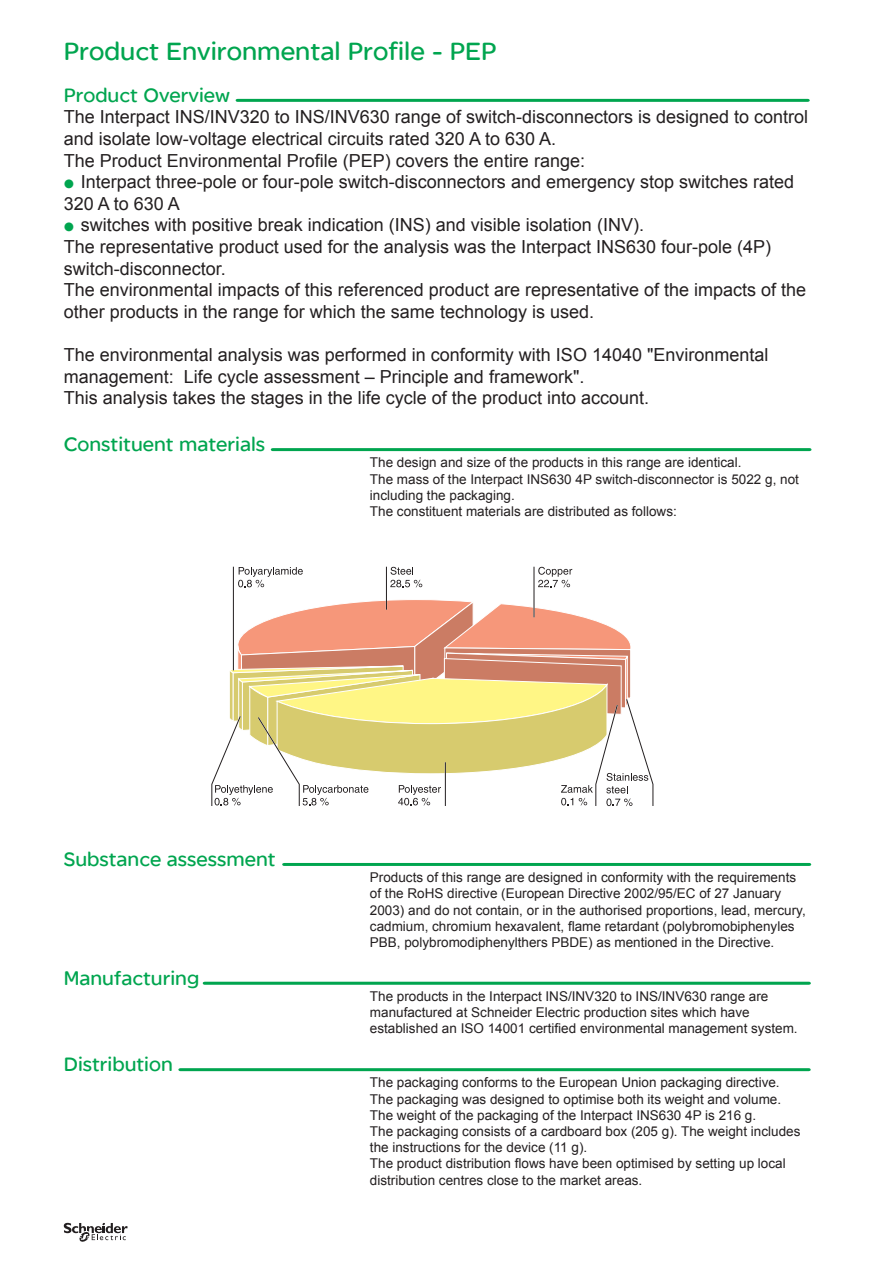
<style>
.page{position:relative;width:893px;height:1263px;background:#fff}
.page>*{position:absolute;margin:0;border:0;box-sizing:border-box;transform-origin:0 0}
.t1{font:27px "SE Optimist Semi";color:#00a54f}
.t2{font:21px "SE Optimist Semi";color:#00a54f}
.t3{font:18px/21.6px "Arial";color:#231f20}
.t4{font:13.5px/16.2px "Arial";color:#231f20}
.s1{font-family:"Graph Schneider";color:#00a54f}
</style>
<div class="page">
<svg style="left:236px;top:99px;width:574px;height:3px;background:#0ca957"></svg>
<svg style="left:271px;top:448px;width:540px;height:3px;background:#0aa855"></svg>
<svg style="left:390px;top:567px;width:32px;height:20px"></svg>
<svg style="left:538px;top:567px;width:34px;height:20px"></svg>
<svg style="left:238px;top:567px;width:65px;height:20px"></svg>
<hr style="left:233px;top:567px;width:1px;height:103px;background:#231f20">
<hr style="left:534px;top:567px;width:1px;height:50px;background:#231f20">
<hr style="left:386px;top:567px;width:1px;height:43px;background:#231f20">
<svg style="left:211px;top:599px;width:443px;height:207px"></svg>
<svg style="left:282px;top:863px;width:529px;height:3px;background:#05a652"></svg>
<svg style="left:203px;top:982px;width:608px;height:3px;background:#14ac5d"></svg>
<svg style="left:178px;top:1068px;width:633px;height:3px;background:#10aa5a"></svg>
<svg style="left:64px;top:1223px;width:64px;height:19px"></svg>
<h1 class="t1" style="left:64px;top:36px;width:434px">Product Environmental Profile - PEP</h1>
<h2 class="t2" style="left:64px;top:83px;width:168px">Product Overview</h2>
<p class="t3" style="left:64px;top:107px;width:746px">The Interpact INS/INV320 to INS/INV630 range of switch-disconnectors is designed to control and isolate low-voltage electrical circuits rated 320 A to 630 A.<br>The Product Environmental Profile (PEP) covers the entire range:<br><span class="s1">p</span> Interpact three-pole or four-pole switch-disconnectors and emergency stop switches rated 320 A to 630 A<br><span class="s1">p</span> switches with positive break indication (INS) and visible isolation (INV).<br>The representative product used for the analysis was the Interpact INS630 four-pole (4P) switch-disconnector.<br>The environmental impacts of this referenced product are representative of the impacts of the other products in the range for which the same technology is used.</p>
<h3 class="t3" style="left:64px;top:344px;width:706px">The environmental analysis was performed in conformity with ISO 14040 "Environmental management: Life cycle assessment – Principle and framework".<br>This analysis takes the stages in the life cycle of the product into account.</h3>
<h2 class="t2" style="left:64px;top:432px;width:203px">Constituent materials</h2>
<p class="t4" style="left:370px;top:455px;width:430px">The design and size of the products in this range are identical.<br>The mass of the Interpact INS630 4P switch-disconnector is 5022 g, not including the packaging.<br>The constituent materials are distributed as follows:</p>
<h2 class="t2" style="left:64px;top:847px;width:213px">Substance assessment</h2>
<h2 class="t2" style="left:64px;top:966px;width:137px">Manufacturing</h2>
<h2 class="t2" style="left:64px;top:1052px;width:111px">Distribution</h2>
<p class="t4" style="left:370px;top:869px;width:437px">Products of this range are designed in conformity with the requirements of the RoHS directive (European Directive 2002/95/EC of 27 January 2003) and do not contain, or in the authorised proportions, lead, mercury, cadmium, chromium hexavalent, flame retardant (polybromobiphenyles PBB, polybromodiphenylthers PBDE) as mentioned in the Directive.</p>
<p class="t4" style="left:370px;top:988px;width:429px">The products in the Interpact INS/INV320 to INS/INV630 range are manufactured at Schneider Electric production sites which have established an ISO 14001 certified environmental management system.</p>
<p class="t4" style="left:370px;top:1075px;width:432px">The packaging conforms to the European Union packaging directive.<br>The packaging was designed to optimise both its weight and volume.<br>The weight of the packaging of the Interpact INS630 4P is 216 g.<br>The packaging consists of a cardboard box (205 g). The weight includes the instructions for the device (11 g).<br>The product distribution flows have been optimised by setting up local distribution centres close to the market areas.</p>
</div>
